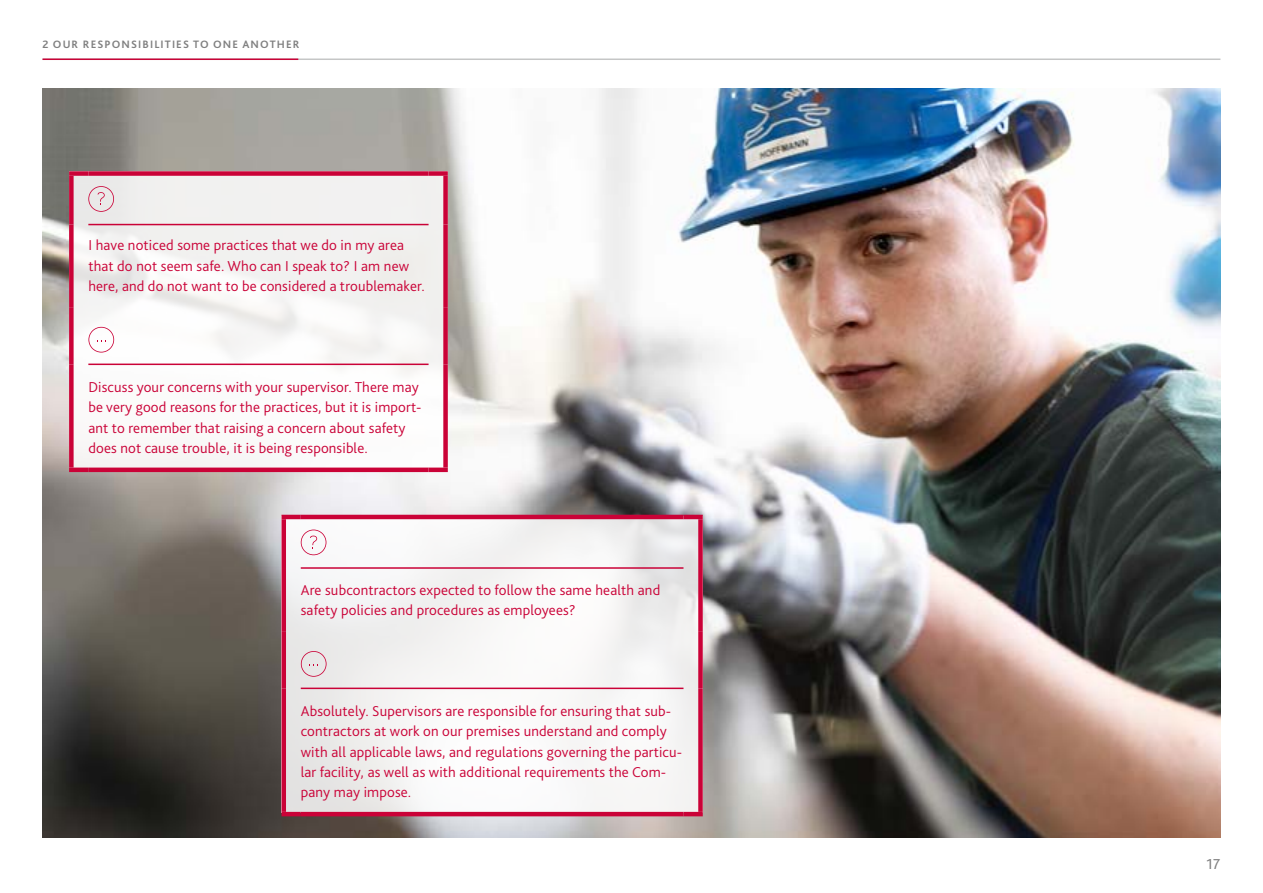
<style>
.page{position:relative;width:1263px;height:893px;background:#fff}
.page>*{position:absolute;margin:0;border:0;box-sizing:border-box;transform-origin:0 0}
.t1{font:300 15px/20.2px "Kl Bliss";letter-spacing:.01em;color:#ca0237}
.t2{font:15px "Kl Bliss";color:#808080}
.t3{font:700 11.25px "Kl Bliss";letter-spacing:.1em;color:#808080}
</style>
<div class="page">
<img style="left:43px;top:88px;width:1177px;height:750px">
<hr style="left:43px;top:59px;width:1177px;height:1px;background:#c5c6c6">
<hr style="left:43px;top:59px;width:255px;height:1px;background:#ca0237">
<div style="left:69px;top:171px;width:379px;height:296px;background:#f7f6f5"></div>
<div style="left:69px;top:171px;width:19px;height:5px;background:#ca0237"></div>
<div style="left:69px;top:176px;width:5px;height:49px;background:#ca0237"></div>
<div style="left:88px;top:171px;width:341px;height:5px;background:#ca0237"></div>
<div style="left:429px;top:171px;width:19px;height:5px;background:#ca0237"></div>
<div style="left:443px;top:176px;width:5px;height:49px;background:#ca0237"></div>
<div style="left:69px;top:225px;width:5px;height:83px;background:#ca0237"></div>
<div style="left:443px;top:225px;width:5px;height:83px;background:#ca0237"></div>
<div style="left:69px;top:308px;width:5px;height:56px;background:#ca0237"></div>
<div style="left:443px;top:308px;width:5px;height:56px;background:#ca0237"></div>
<div style="left:69px;top:364px;width:5px;height:104px;background:#ca0237"></div>
<div style="left:443px;top:364px;width:5px;height:104px;background:#ca0237"></div>
<hr style="left:69px;top:468px;width:19px;height:4px;background:#ca0237">
<hr style="left:88px;top:468px;width:341px;height:4px;background:#ca0237">
<hr style="left:429px;top:468px;width:19px;height:4px;background:#ca0237">
<hr style="left:88px;top:364px;width:341px;height:1px;background:#ca0237">
<hr style="left:88px;top:224px;width:341px;height:1px;background:#ca0237">
<svg style="left:88px;top:186px;width:26px;height:26px"></svg>
<svg style="left:88px;top:327px;width:26px;height:26px"></svg>
<svg style="left:286px;top:519px;width:412px;height:293px;fill:#f6f5f5"></svg>
<hr style="left:281px;top:515px;width:20px;height:4px;background:#ca0237">
<div style="left:281px;top:519px;width:5px;height:49px;background:#ca0237"></div>
<hr style="left:301px;top:515px;width:382px;height:4px;background:#ca0237">
<hr style="left:683px;top:515px;width:20px;height:4px;background:#ca0237">
<div style="left:698px;top:519px;width:5px;height:49px;background:#ca0237"></div>
<div style="left:281px;top:568px;width:5px;height:64px;background:#ca0237"></div>
<div style="left:698px;top:568px;width:5px;height:64px;background:#ca0237"></div>
<div style="left:281px;top:632px;width:5px;height:56px;background:#ca0237"></div>
<div style="left:698px;top:632px;width:5px;height:56px;background:#ca0237"></div>
<div style="left:281px;top:688px;width:5px;height:124px;background:#ca0237"></div>
<div style="left:698px;top:688px;width:5px;height:124px;background:#ca0237"></div>
<hr style="left:281px;top:812px;width:20px;height:4px;background:#ca0237">
<hr style="left:301px;top:812px;width:382px;height:4px;background:#ca0237">
<hr style="left:683px;top:812px;width:20px;height:4px;background:#ca0237">
<hr style="left:301px;top:688px;width:382px;height:1px;background:#ca0237">
<hr style="left:301px;top:567px;width:382px;height:2px;background:#ca0237">
<svg style="left:301px;top:530px;width:25px;height:25px"></svg>
<svg style="left:301px;top:651px;width:26px;height:26px"></svg>
<p class="t3" style="left:43px;top:37px;width:256px">2 OUR RESPONSIBILITIES TO ONE ANOTHER</p>
<p class="t1" style="left:88px;top:235px;width:338px">I have noticed some practices that we do in my area that do not seem safe. Who can I speak to? I am new here, and do not want to be considered a troublemaker.</p>
<p class="t1" style="left:88px;top:377px;width:335px">Discuss your concerns with your supervisor. There may be very good reasons for the practices, but it is import&shy;ant to remember that raising a concern about safety does not cause trouble, it is being responsible.</p>
<p class="t1" style="left:301px;top:579px;width:361px">Are subcontractors expected to follow the same health and safety policies and procedures as employees?</p>
<p class="t1" style="left:301px;top:701px;width:383px">Absolutely. Supervisors are responsible for ensuring that sub&shy;contractors at work on our premises understand and comply with all applicable laws, and regulations governing the particu&shy;lar facility, as well as with additional requirements the Com&shy;pany may impose.</p>
<p class="t2" style="left:1206px;top:855px;width:15px">17</p>
</div>
